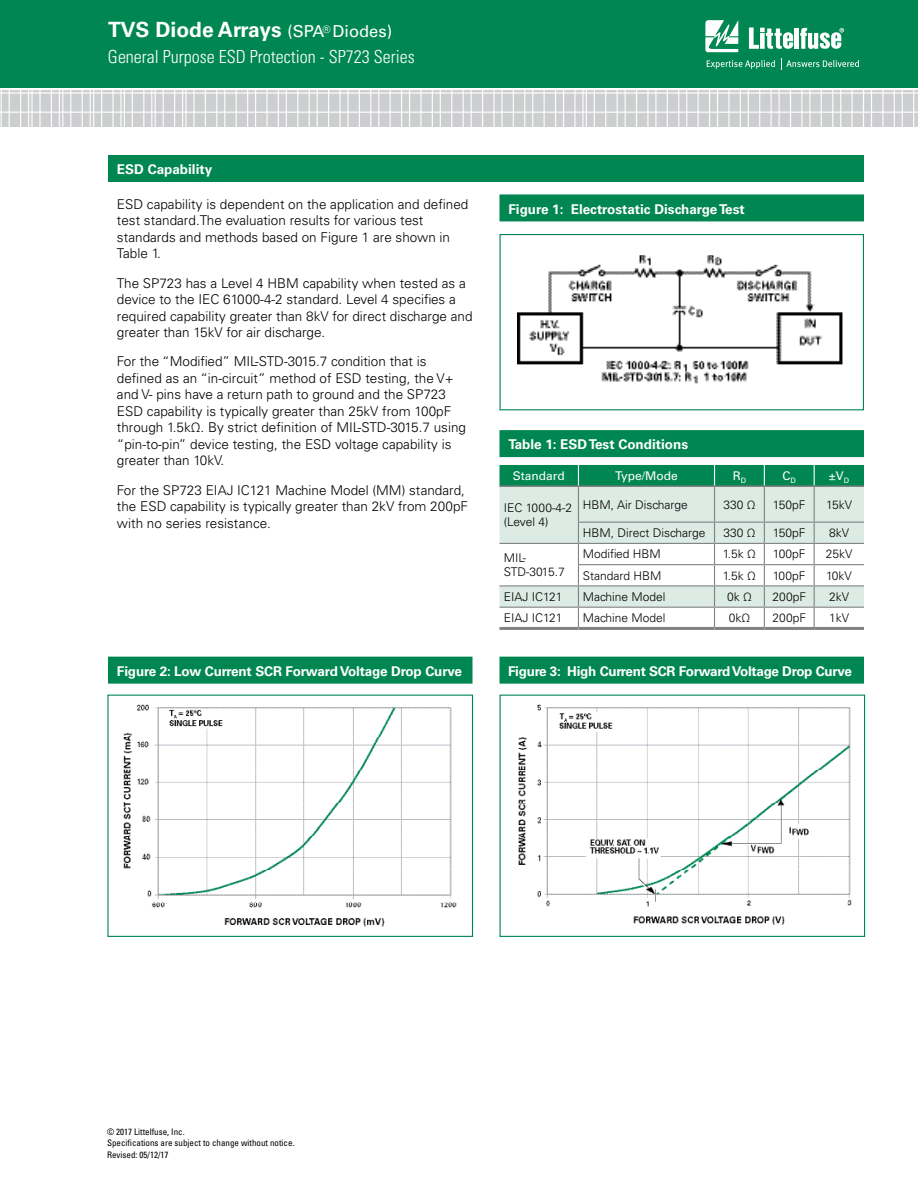
<style>
.page{position:relative;width:918px;height:1188px;background:#fff}
.page>*{position:absolute;margin:0;border:0;box-sizing:border-box;transform-origin:0 0}
.t1{font:700 21px "Univers LT Std";color:#fff}
.t2{font:300 condensed 18px "Univers LT Std";color:#fff}
.t3{font:300 13.5px/16.5px "Univers LT Std";color:#000}
.t4{font:700 13.5px "Univers LT Std";letter-spacing:-.01em;color:#fff}
.t5{font:300 12px/13.5px "Univers LT Std";color:#000}
.t6{font:12px "Univers LT Std";color:#fff}
.t7{font:condensed 9px/10.8px "Univers LT Std";color:#000}
.s1{font-weight:400;font-size:16.5px}
</style>
<div class="page">
<div style="left:0;top:0;width:918px;height:88px;background:#008751"></div>
<img style="left:0;top:91px;width:918px;height:36px">
<svg style="left:705px;top:20px;width:33px;height:32px"></svg>
<hr style="left:795px;top:28px;width:4px;height:21px;background:#fff">
<svg style="left:800px;top:28px;width:44px;height:21px"></svg>
<svg style="left:749px;top:27px;width:44px;height:22px"></svg>
<svg style="left:707px;top:60px;width:68px;height:9px"></svg>
<svg style="left:781px;top:58px;width:78px;height:12px"></svg>
<div style="left:108px;top:155px;width:756px;height:27px;background:#008751"></div>
<div style="left:500px;top:487px;width:364px;height:36px;background:#dcebe3"></div>
<div style="left:500px;top:465px;width:364px;height:20px;background:#008751"></div>
<hr style="left:500px;top:485px;width:78px;height:2px;background:#808284">
<hr style="left:578px;top:487px;width:1px;height:35px;background:#808284">
<hr style="left:578px;top:485px;width:137px;height:2px;background:#808284">
<hr style="left:714px;top:487px;width:1px;height:35px;background:#808284">
<hr style="left:715px;top:485px;width:49px;height:2px;background:#808284">
<hr style="left:764px;top:487px;width:1px;height:35px;background:#808284">
<hr style="left:764px;top:485px;width:50px;height:2px;background:#808284">
<hr style="left:814px;top:487px;width:1px;height:35px;background:#808284">
<hr style="left:814px;top:485px;width:50px;height:2px;background:#808284">
<hr style="left:578px;top:522px;width:137px;height:1px;background:#808284">
<hr style="left:715px;top:522px;width:49px;height:1px;background:#808284">
<hr style="left:764px;top:522px;width:50px;height:1px;background:#808284">
<hr style="left:814px;top:522px;width:50px;height:1px;background:#808284">
<hr style="left:500px;top:627px;width:78px;height:3px;background:#808284">
<hr style="left:578px;top:627px;width:137px;height:3px;background:#808284">
<hr style="left:715px;top:627px;width:49px;height:3px;background:#808284">
<hr style="left:764px;top:627px;width:50px;height:3px;background:#808284">
<svg style="left:500px;top:523px;width:364px;height:105px"></svg>
<hr style="left:814px;top:607px;width:50px;height:1px;background:#808284">
<hr style="left:814px;top:627px;width:50px;height:3px;background:#808284">
<img style="left:518px;top:255px;width:324px;height:129px">
<div style="left:500px;top:234px;width:364px;height:176px;border:1px solid #008751"></div>
<img style="left:124px;top:705px;width:333px;height:222px">
<div style="left:107px;top:695px;width:366px;height:242px;border:1px solid #008751"></div>
<img style="left:518px;top:705px;width:334px;height:220px">
<div style="left:500px;top:695px;width:365px;height:242px;border:1px solid #008751"></div>
<div style="left:500px;top:194px;width:364px;height:27px;background:#008751"></div>
<div style="left:500px;top:430px;width:364px;height:27px;background:#008751"></div>
<div style="left:500px;top:657px;width:364px;height:27px;background:#008751"></div>
<div style="left:108px;top:657px;width:365px;height:27px;background:#008751"></div>
<h1 class="t1" style="left:108px;top:22px;width:286px">TVS Diode Arrays <span class="s1">(SPA</span><sup>®</sup> <span class="s1">Diodes)</span></h1>
<h2 class="t2" style="left:108px;top:49px;width:308px">General Purpose ESD Protection - SP723 Series</h2>
<p class="t4" style="left:117px;top:164px;width:97px">ESD Capability</p>
<p class="t3" style="left:117px;top:197px;width:353px">ESD capability is dependent on the application and defined test standard.The evaluation results for various test standards and methods based on Figure 1 are shown in Table 1.</p>
<p class="t3" style="left:117px;top:276px;width:357px">The SP723 has a Level 4 HBM capability when tested as a device to the IEC 61000-4-2 standard. Level 4 specifies a required capability greater than 8kV for direct discharge and greater than 15kV for air discharge.</p>
<p class="t3" style="left:117px;top:354px;width:351px">For the “Modified” MIL-STD-3015.7 condition that is defined as an “in-circuit” method of ESD testing, the V+ and V- pins have a return path to ground and the SP723<br>ESD capability is typically greater than 25kV from 100pF through 1.5kΩ. By strict definition of MIL-STD-3015.7 using “pin-to-pin” device testing, the ESD voltage capability is greater than 10kV.</p>
<p class="t3" style="left:117px;top:483px;width:353px">For the SP723 EIAJ IC121 Machine Model (MM) standard, the ESD capability is typically greater than 2kV from 200pF with no series resistance.</p>
<p class="t4" style="left:508px;top:203px;width:238px">Figure 1: Electrostatic Discharge Test</p>
<p class="t4" style="left:508px;top:439px;width:181px">Table 1: ESD Test Conditions</p>
<p class="t6" style="left:513px;top:471px;width:54px">Standard</p>
<p class="t6" style="left:615px;top:471px;width:64px">Type/Mode</p>
<p class="t6" style="left:733px;top:471px;width:15px">R<sub>D</sub></p>
<p class="t6" style="left:783px;top:471px;width:15px">C<sub>D</sub></p>
<p class="t6" style="left:829px;top:471px;width:22px">±V<sub>D</sub></p>
<p class="t5" style="left:504px;top:502px;width:70px">IEC 1000-4-2 (Level 4)</p>
<p class="t5" style="left:583px;top:499px;width:107px">HBM, Air Discharge</p>
<p class="t5" style="left:723px;top:499px;width:34px">330 Ω</p>
<p class="t5" style="left:773px;top:499px;width:34px">150pF</p>
<p class="t5" style="left:826px;top:499px;width:28px">15kV</p>
<p class="t5" style="left:583px;top:527px;width:124px">HBM, Direct Discharge</p>
<p class="t5" style="left:723px;top:527px;width:34px">330 Ω</p>
<p class="t5" style="left:773px;top:527px;width:34px">150pF</p>
<p class="t5" style="left:829px;top:527px;width:22px">8kV</p>
<p class="t5" style="left:504px;top:552px;width:62px">MIL-<br>STD-3015.7</p>
<p class="t5" style="left:583px;top:548px;width:80px">Modified HBM</p>
<p class="t5" style="left:723px;top:548px;width:35px">1.5k Ω</p>
<p class="t5" style="left:773px;top:548px;width:34px">100pF</p>
<p class="t5" style="left:826px;top:548px;width:28px">25kV</p>
<p class="t5" style="left:583px;top:570px;width:80px">Standard HBM</p>
<p class="t5" style="left:723px;top:570px;width:35px">1.5k Ω</p>
<p class="t5" style="left:773px;top:570px;width:34px">100pF</p>
<p class="t5" style="left:826px;top:570px;width:27px">10kV</p>
<p class="t5" style="left:504px;top:591px;width:60px">EIAJ IC121</p>
<p class="t5" style="left:583px;top:591px;width:84px">Machine Model</p>
<p class="t5" style="left:727px;top:591px;width:26px">0k Ω</p>
<p class="t5" style="left:772px;top:591px;width:35px">200pF</p>
<p class="t5" style="left:829px;top:591px;width:22px">2kV</p>
<p class="t5" style="left:504px;top:612px;width:60px">EIAJ IC121</p>
<p class="t5" style="left:583px;top:612px;width:84px">Machine Model</p>
<p class="t5" style="left:729px;top:612px;width:23px">0kΩ</p>
<p class="t5" style="left:772px;top:612px;width:35px">200pF</p>
<p class="t5" style="left:829px;top:612px;width:22px">1kV</p>
<p class="t4" style="left:117px;top:665px;width:347px">Figure 2: Low Current SCR Forward Voltage Drop Curve</p>
<p class="t4" style="left:508px;top:665px;width:345px">Figure 3: High Current SCR Forward Voltage Drop Curve</p>
<p class="t7" style="left:107px;top:1127px;width:189px">© 2017 Littelfuse, Inc.<br>Specifications are subject to change without notice.</p>
<p class="t7" style="left:107px;top:1150px;width:63px">Revised: 05/12/17</p>
</div>
